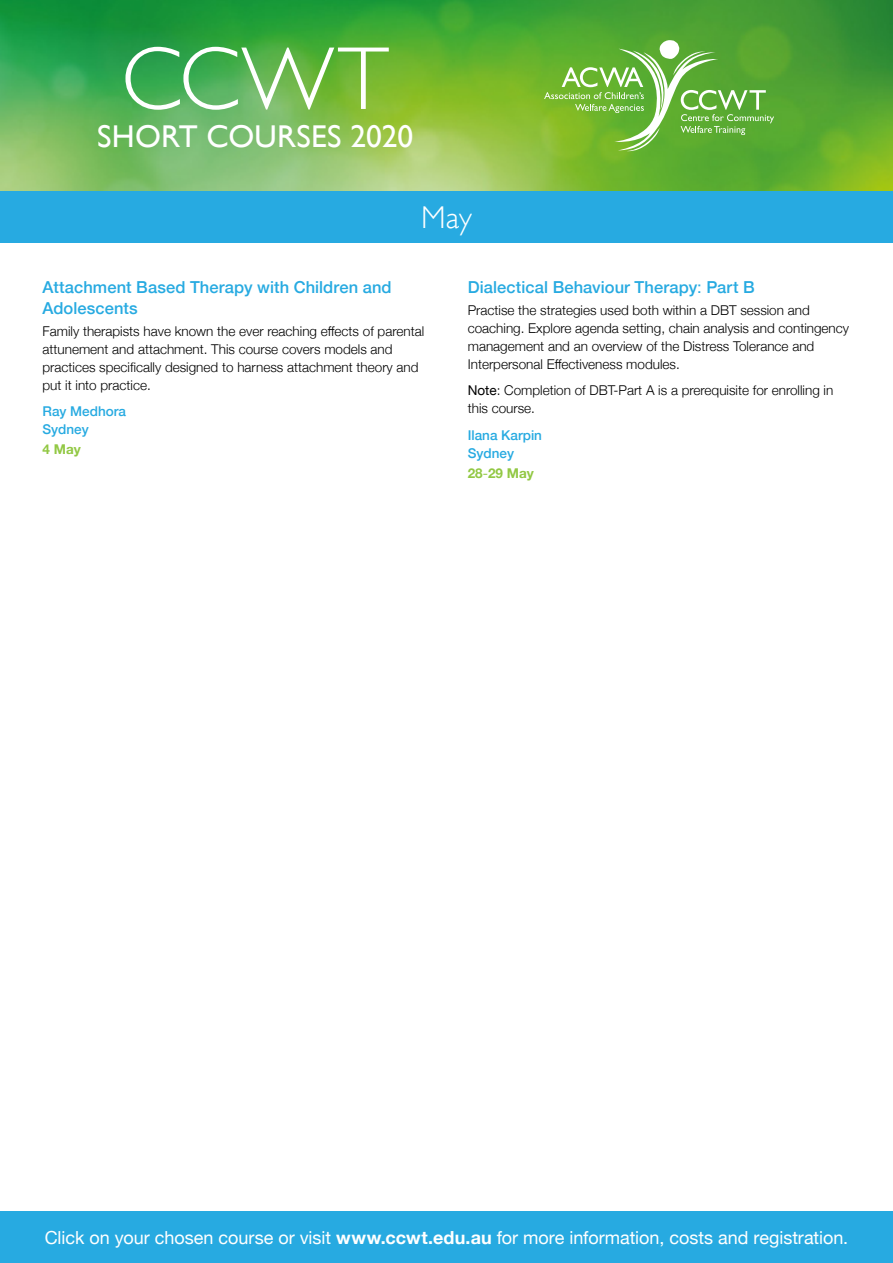
<style>
.page{position:relative;width:893px;height:1263px;background:#fff}
.page>*{position:absolute;margin:0;border:0;box-sizing:border-box;transform-origin:0 0}
.t1{font:300 90px "Gill Sans";color:#fff}
.t2{font:31.5px "Gill Sans";letter-spacing:.005em;color:#fff}
.t3{font:300 31.5px "Gill Sans";color:#fff}
.t4{font:18px "Helvetica Neue";color:#fff}
.t5{font:500 16.5px/21px "Helvetica Neue";letter-spacing:.005em;color:#27aae1}
.t6{font:300 13.5px/18px "Helvetica Neue";color:#000}
.t7{font:500 13.5px/18px "Helvetica Neue";color:#27aae1}
.t8{font:700 13.5px "Helvetica Neue";color:#92c844}
.s1{font-weight:400}
.s2{font-weight:700}
</style>
<div class="page">
<img style="left:0;top:0;width:893px;height:191px">
<div style="left:0;top:191px;width:893px;height:51px;background:#27aae1"></div>
<div style="left:0;top:1212px;width:893px;height:51px;background:#27aae1"></div>
<svg style="left:544px;top:40px;width:230px;height:111px;background:#75b84a"></svg>
<h1 class="t1" style="left:121px;top:9px;width:270px">CCWT</h1>
<h2 class="t2" style="left:97px;top:118px;width:318px">SHORT COURSES 2020</h2>
<h2 class="t3" style="left:421px;top:193px;width:52px">May</h2>
<p class="t5" style="left:43px;top:275px;width:351px">Attachment Based Therapy with Children and<br>Adolescents</p>
<p class="t6" style="left:43px;top:321px;width:383px">Family therapists have known the ever reaching effects of parental attunement and attachment. This course covers models and practices specifically designed to harness attachment theory and put it into practice.</p>
<p class="t7" style="left:43px;top:401px;width:85px">Ray Medhora<br>Sydney</p>
<p class="t8" style="left:43px;top:439px;width:40px">4 May</p>
<p class="t5" style="left:468px;top:275px;width:288px">Dialectical Behaviour Therapy<span class="s1">:</span> Part B</p>
<p class="t6" style="left:468px;top:300px;width:383px">Practise the strategies used both within a DBT session and coaching. Explore agenda setting, chain analysis and contingency management and an overview of the Distress Tolerance and Interpersonal Effectiveness modules.</p>
<p class="t6" style="left:468px;top:380px;width:367px"><span class="s1">Note</span>: Completion of DBT-Part A is a prerequisite for enrolling in this course.</p>
<p class="t7" style="left:468px;top:425px;width:76px">Ilana Karpin<br>Sydney</p>
<p class="t8" style="left:468px;top:462px;width:68px">28<span class="s1">-</span>29 May</p>
<h3 class="t4" style="left:45px;top:1225px;width:805px">Click on your chosen course or visit <span class="s2">www.ccwt.edu.au</span> for more information, costs and registration.</h3>
</div>
